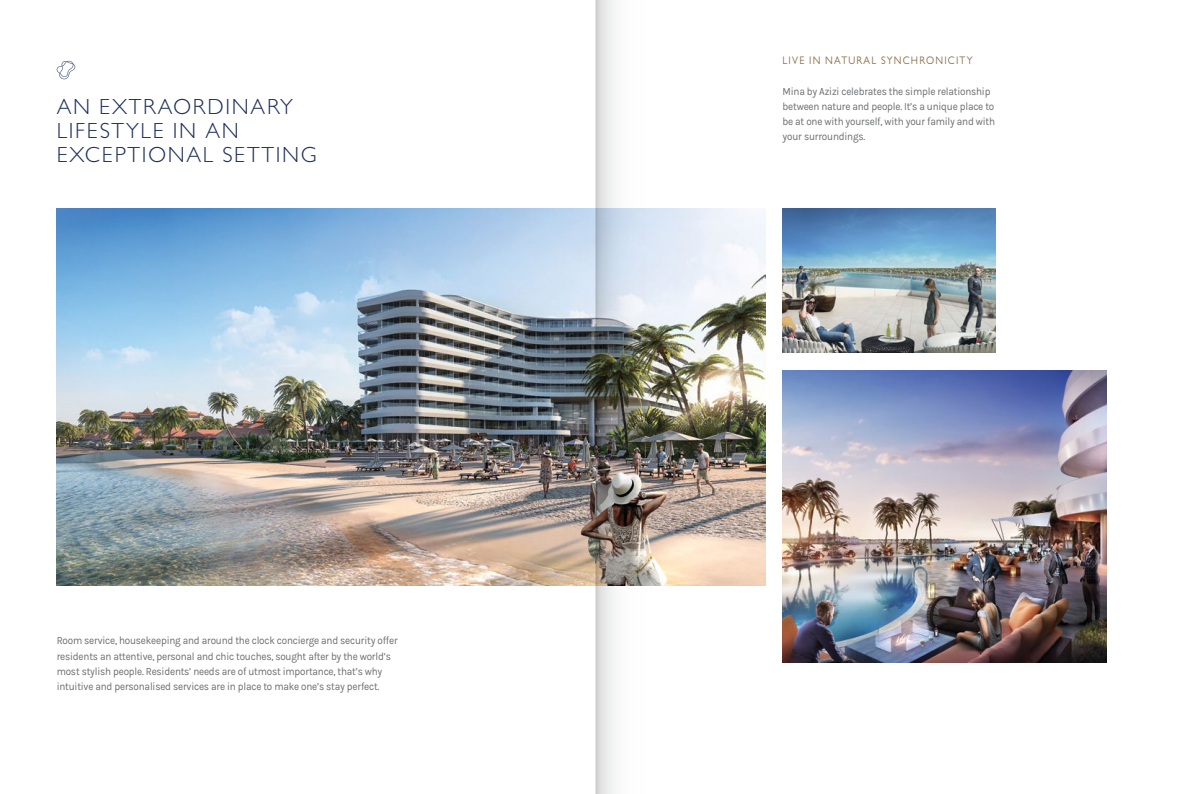
<style>
.page{position:relative;width:1191px;height:794px;background:#fff}
.page>*{position:absolute;margin:0;border:0;box-sizing:border-box;transform-origin:0 0}
.t1{font:300 22px/24px "Gill Sans MT Pro";letter-spacing:.08em;color:#1d2e59}
.t2{font:11px/15.2px "Karla";letter-spacing:-.02em;color:#6a6c6f;scale:.9 1}
.t3{font:11px "Gill Sans MT Pro";letter-spacing:.12em;color:#896e4b;scale:.9 1}
</style>
<div class="page">
<img style="left:57px;top:208px;width:708px;height:377px">
<img style="left:782px;top:371px;width:324px;height:291px">
<img style="left:782px;top:208px;width:213px;height:145px">
<svg style="left:57px;top:61px;width:18px;height:18px"></svg>
<img style="left:595px;top:1px;width:67px;height:793px">
<h1 class="t1" style="left:57px;top:95px;width:261px">AN EXTRAORDINARY<br>LIFESTYLE IN AN<br>EXCEPTIONAL SETTING</h1>
<p class="t2" style="left:57px;top:633px;width:380px">Room service, housekeeping and around the clock concierge and security offer residents an attentive, personal and chic touches, sought after by the world’s most stylish people. Residents’ needs are of utmost importance, that’s why intuitive and personalised services are in place to make one’s stay perfect.</p>
<p class="t3" style="left:782px;top:54px;width:213px">LIVE IN NATURAL SYNCHRONICITY</p>
<p class="t2" style="left:782px;top:83px;width:237px">Mina by Azizi celebrates the simple relationship between nature and people. It’s a unique place to be at one with yourself, with your family and with your surroundings.</p>
</div>
